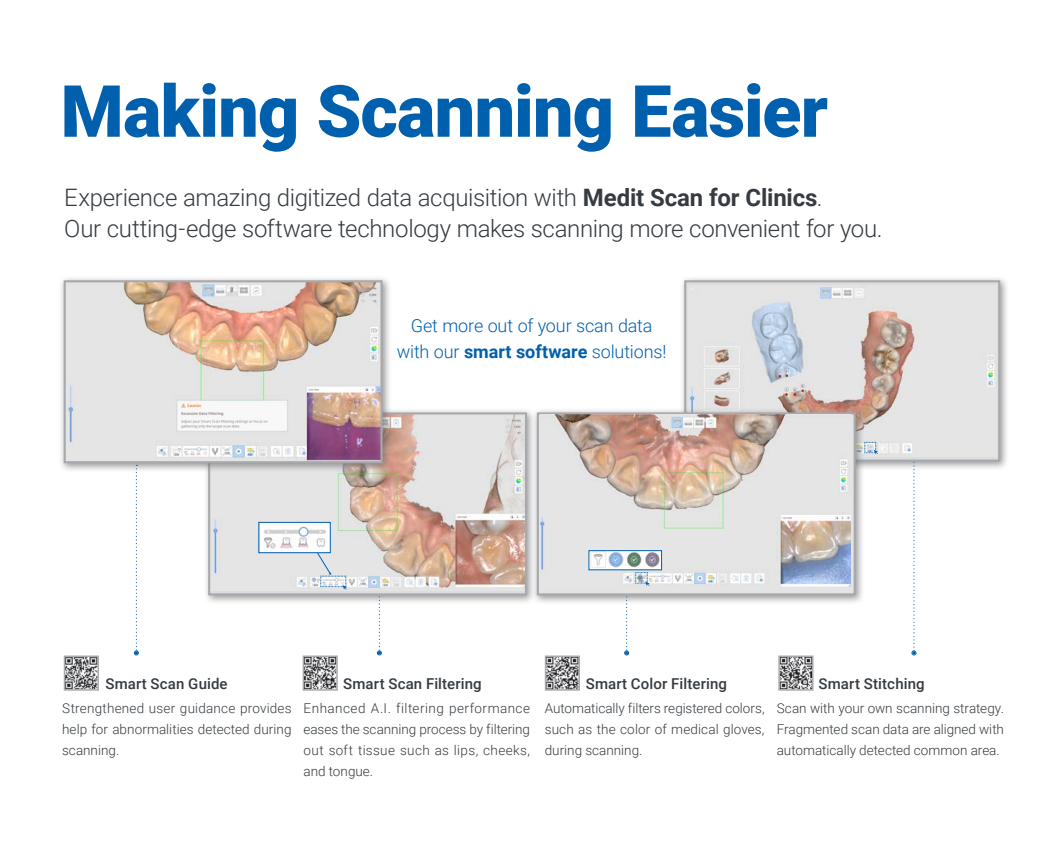
<style>
.page{position:relative;width:1063px;height:851px;background:#fff}
.page>*{position:absolute;margin:0;border:0;box-sizing:border-box;transform-origin:0 0}
.t1{font:900 72px "Roboto";letter-spacing:-.015em;color:#0160ae}
.t2{font:300 24px "Roboto";letter-spacing:-.015em;color:#353b40}
.t3{font:300 18px "Roboto";letter-spacing:-.01em;color:#0160ae}
.t4{font:500 15px "Roboto";letter-spacing:.01em;color:#353b40}
.t5{font:300 13.5px/21px "Roboto";letter-spacing:.005em;color:#353b40;text-align:justify}
.s1{font-weight:700}
</style>
<div class="page">
<svg style="left:912px;top:472px;width:4px;height:183px"></svg>
<svg style="left:625px;top:604px;width:4px;height:51px"></svg>
<svg style="left:377px;top:604px;width:5px;height:51px"></svg>
<svg style="left:134px;top:472px;width:5px;height:183px"></svg>
<div style="left:203px;top:407px;width:333px;height:197px;background:#6c6d70;opacity:.7"></div>
<img style="left:211px;top:415px;width:313px;height:175px">
<div style="left:208px;top:412px;width:319px;height:183px;border:2px solid #a8a9ad"></div>
<img style="left:260px;top:524px;width:69px;height:27px">
<div style="left:258px;top:522px;width:73px;height:31px;border:1px solid #0160ae"></div>
<svg style="left:316px;top:551px;width:31px;height:38px"></svg>
<div style="left:58px;top:275px;width:334px;height:197px;background:#6c6d70;opacity:.7"></div>
<img style="left:67px;top:283px;width:313px;height:177px">
<div style="left:64px;top:280px;width:319px;height:183px;border:2px solid #a8a9ad"></div>
<div style="left:679px;top:275px;width:330px;height:195px;background:#6c6d70;opacity:.7"></div>
<div style="left:684px;top:280px;width:316px;height:181px;background:#dcdddf;border:2px solid #a8a9ad"></div>
<img style="left:690px;top:285px;width:306px;height:171px">
<svg style="left:865px;top:441px;width:13px;height:13px"></svg>
<div style="left:532px;top:407px;width:333px;height:197px;background:#6c6d70;opacity:.7"></div>
<div style="left:537px;top:412px;width:319px;height:183px;background:#e4e4e4;border:2px solid #a8a9ad"></div>
<img style="left:541px;top:414px;width:310px;height:172px">
<svg style="left:635px;top:572px;width:15px;height:14px"></svg>
<img style="left:590px;top:552px;width:70px;height:16px">
<div style="left:588px;top:550px;width:74px;height:20px;border:1px solid #0160ae"></div>
<img style="left:548px;top:658px;width:29px;height:29px">
<div style="left:545px;top:655px;width:35px;height:35px;border:2px solid #a8a9ad"></div>
<img style="left:67px;top:658px;width:29px;height:29px">
<div style="left:64px;top:655px;width:35px;height:35px;border:2px solid #a8a9ad"></div>
<img style="left:306px;top:658px;width:29px;height:29px">
<div style="left:303px;top:655px;width:35px;height:35px;border:2px solid #a8a9ad"></div>
<img style="left:781px;top:658px;width:30px;height:29px">
<div style="left:778px;top:655px;width:36px;height:35px;border:2px solid #a8a9ad"></div>
<p class="t1" style="left:61px;top:61px;width:769px">Making Scanning Easier</p>
<p class="t2" style="left:64px;top:180px;width:760px">Experience amazing digitized data acquisition with <span class="s1">Medit Scan for Clinics</span>.</p>
<p class="t2" style="left:64px;top:212px;width:820px">Our cutting-edge software technology makes scanning more convenient for you.</p>
<p class="t3" style="left:411px;top:313px;width:243px">Get more out of your scan data</p>
<p class="t3" style="left:397px;top:338px;width:271px">with our <span class="s1">smart software</span> solutions!</p>
<p class="t4" style="left:105px;top:673px;width:124px">Smart Scan Guide</p>
<p class="t5" style="left:62px;top:696px;width:231px">Strengthened user guidance provides help for abnormalities detected during scanning.</p>
<p class="t4" style="left:343px;top:673px;width:140px">Smart Scan Filtering</p>
<p class="t5" style="left:304px;top:696px;width:228px">Enhanced A.I. filtering performance eases the scanning process by filtering out soft tissue such as lips, cheeks, and tongue.</p>
<p class="t4" style="left:586px;top:673px;width:143px">Smart Color Filtering</p>
<p class="t5" style="left:545px;top:696px;width:221px">Automatically filters registered colors, such as the color of medical gloves, during scanning.</p>
<p class="t4" style="left:819px;top:673px;width:108px">Smart Stitching</p>
<p class="t5" style="left:777px;top:696px;width:229px">Scan with your own scanning strategy.<br>Fragmented scan data are aligned with automatically detected common area.</p>
</div>
